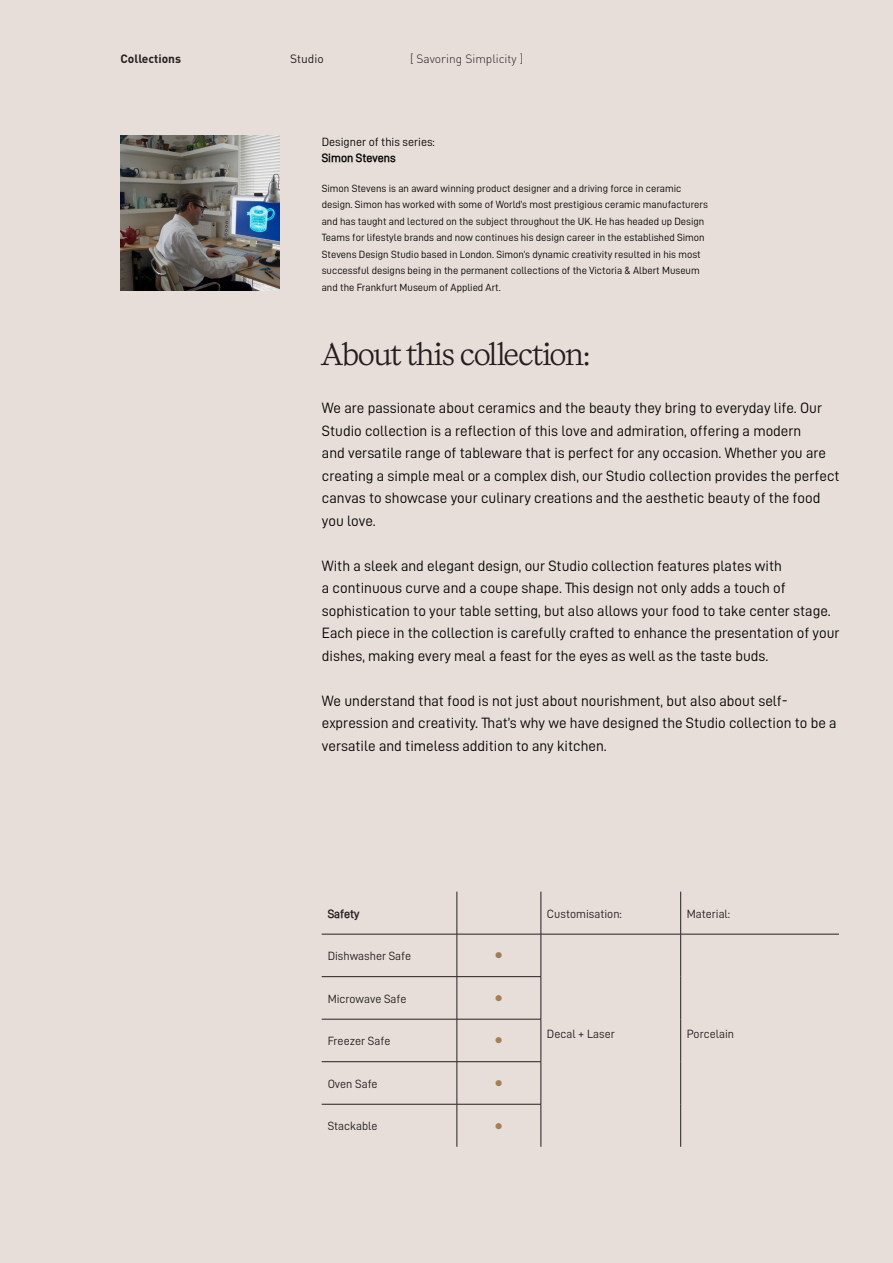
<style>
.page{position:relative;width:893px;height:1263px;background:#e8ded9}
.page>*{position:absolute;margin:0;border:0;box-sizing:border-box;transform-origin:0 0}
.t1{font:28.5px "Kalice Trial Regular";color:#231f20}
.t2{font:15px/22.5px "D DIN PRO Regular";color:#040503}
.t3{font:12px "D DIN PRO Regular";color:#231f20}
.t4{font:12px "D DIN PRO Regular";color:#040503}
.t5{font:300 12px "DIN Pro";color:#231f20}
.t6{font:700 12px "D DIN PRO Semi";color:#040503}
.t7{font:700 12px "DIN Pro";color:#231f20}
.t8{font:12px "DIN Pro";color:#231f20}
.t9{font:700 12px "D DIN PRO Semi";color:#231f20}
.t10{font:10.5px/16.5px "D DIN PRO Regular";color:#040503}
.t11{font:10.5px "Wingdings";color:#a48052}
.t12{font:10.5px "Wingdings";color:#9f7c5e}
</style>
<div class="page">
<img style="left:120px;top:136px;width:159px;height:155px">
<hr style="left:457px;top:891px;width:1px;height:43px;background:#231f20">
<hr style="left:541px;top:891px;width:1px;height:43px;background:#231f20">
<hr style="left:680px;top:891px;width:1px;height:43px;background:#231f20">
<hr style="left:322px;top:934px;width:135px;height:1px;background:#231f20">
<hr style="left:457px;top:934px;width:84px;height:1px;background:#231f20">
<hr style="left:457px;top:934px;width:1px;height:42px;background:#231f20">
<hr style="left:541px;top:934px;width:140px;height:1px;background:#231f20">
<hr style="left:541px;top:934px;width:1px;height:42px;background:#231f20">
<hr style="left:681px;top:934px;width:158px;height:1px;background:#231f20">
<hr style="left:680px;top:934px;width:1px;height:43px;background:#231f20">
<hr style="left:322px;top:976px;width:135px;height:1px;background:#231f20">
<hr style="left:457px;top:976px;width:84px;height:1px;background:#231f20">
<hr style="left:457px;top:977px;width:1px;height:42px;background:#231f20">
<hr style="left:541px;top:977px;width:1px;height:42px;background:#231f20">
<hr style="left:680px;top:977px;width:1px;height:42px;background:#231f20">
<hr style="left:322px;top:1019px;width:135px;height:1px;background:#231f20">
<hr style="left:457px;top:1019px;width:84px;height:1px;background:#231f20">
<hr style="left:457px;top:1019px;width:1px;height:42px;background:#231f20">
<hr style="left:541px;top:1019px;width:1px;height:42px;background:#231f20">
<hr style="left:680px;top:1019px;width:1px;height:43px;background:#231f20">
<hr style="left:322px;top:1061px;width:135px;height:1px;background:#231f20">
<hr style="left:457px;top:1061px;width:84px;height:1px;background:#231f20">
<hr style="left:457px;top:1062px;width:1px;height:42px;background:#231f20">
<hr style="left:541px;top:1062px;width:1px;height:42px;background:#231f20">
<hr style="left:680px;top:1062px;width:1px;height:42px;background:#231f20">
<hr style="left:322px;top:1104px;width:135px;height:1px;background:#231f20">
<hr style="left:457px;top:1104px;width:84px;height:1px;background:#231f20">
<hr style="left:457px;top:1104px;width:1px;height:43px;background:#231f20">
<hr style="left:541px;top:1104px;width:1px;height:43px;background:#231f20">
<hr style="left:680px;top:1104px;width:1px;height:43px;background:#231f20">
<p class="t7" style="left:120px;top:51px;width:62px">Collections</p>
<p class="t8" style="left:290px;top:51px;width:35px">Studio</p>
<p class="t5" style="left:410px;top:51px;width:115px">[ Savoring Simplicity ]</p>
<p class="t4" style="left:322px;top:135px;width:115px">Designer of this series:</p>
<p class="t6" style="left:322px;top:151px;width:75px">Simon Stevens</p>
<p class="t10" style="left:322px;top:180px;width:388px">Simon Stevens is an award winning product designer and a driving force in ceramic design. Simon has worked with some of World’s most prestigious ceramic manufacturers and has taught and lectured on the subject throughout the UK. He has headed up Design Teams for lifestyle brands and now continues his design career in the established Simon Stevens Design Studio based in London. Simon’s dynamic creativity resulted in his most successful designs being in the permanent collections of the Victoria &amp; Albert Museum and the Frankfurt Museum of Applied Art.</p>
<p class="t1" style="left:322px;top:335px;width:269px">About this collection:</p>
<p class="t2" style="left:322px;top:396px;width:519px">We are passionate about ceramics and the beauty they bring to everyday life. Our Studio collection is a reflection of this love and admiration, offering a modern<br>and versatile range of tableware that is perfect for any occasion. Whether you are creating a simple meal or a complex dish, our Studio collection provides the perfect canvas to showcase your culinary creations and the aesthetic beauty of the food you love.</p>
<p class="t2" style="left:322px;top:554px;width:519px">With a sleek and elegant design, our Studio collection features plates with<br>a continuous curve and a coupe shape. This design not only adds a touch of sophistication to your table setting, but also allows your food to take center stage.<br>Each piece in the collection is carefully crafted to enhance the presentation of your dishes, making every meal a feast for the eyes as well as the taste buds.</p>
<p class="t2" style="left:322px;top:689px;width:516px">We understand that food is not just about nourishment, but also about self&shy;expression and creativity. That’s why we have designed the Studio collection to be a versatile and timeless addition to any kitchen.</p>
<p class="t9" style="left:328px;top:907px;width:33px">Safety</p>
<p class="t3" style="left:547px;top:907px;width:77px">Customisation:</p>
<p class="t3" style="left:687px;top:907px;width:45px">Material:</p>
<p class="t3" style="left:328px;top:950px;width:85px">Dishwasher Safe</p>
<p class="t12" style="left:495px;top:950px;width:9px">●</p>
<p class="t3" style="left:328px;top:992px;width:80px">Microwave Safe</p>
<p class="t11" style="left:495px;top:992px;width:9px">●</p>
<p class="t3" style="left:328px;top:1035px;width:64px">Freezer Safe</p>
<p class="t11" style="left:495px;top:1035px;width:9px">●</p>
<p class="t3" style="left:328px;top:1077px;width:51px">Oven Safe</p>
<p class="t11" style="left:495px;top:1077px;width:9px">●</p>
<p class="t3" style="left:328px;top:1120px;width:51px">Stackable</p>
<p class="t11" style="left:495px;top:1120px;width:9px">●</p>
<p class="t3" style="left:547px;top:1027px;width:69px">Decal + Laser</p>
<p class="t3" style="left:687px;top:1027px;width:49px">Porcelain</p>
</div>
